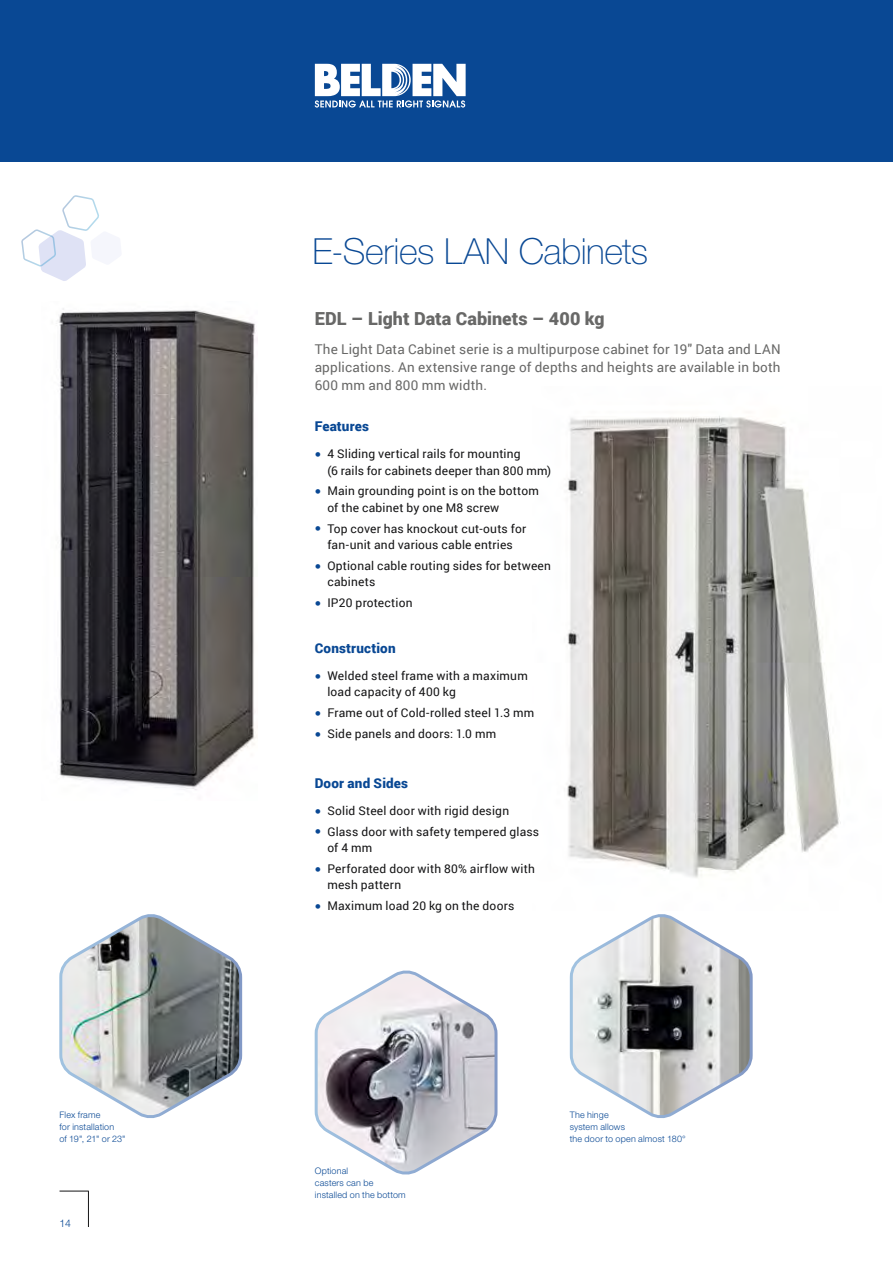
<style>
.page{position:relative;width:893px;height:1263px;background:#fff}
.page>*{position:absolute;margin:0;border:0;box-sizing:border-box;transform-origin:0 0}
.t1{font:100 36px "Helvetica Neue";letter-spacing:-.01em;color:#094894}
.t2{font:900 18px "Roboto";color:#686867}
.t3{font:13.5px/18px "Roboto";letter-spacing:.015em;color:#686867;text-align:justify}
.t4{font:900 13.5px "Roboto";letter-spacing:.015em;color:#094894}
.t5{font:12px/16.5px "Roboto";letter-spacing:.015em;color:#141415}
.t6{font:300 10.5px "Helvetica Neue";color:#094894}
.t7{font:300 9px/12px "Helvetica Neue";letter-spacing:.02em;color:#094894}
.s1{font-family:"Rotis Semi Sans";font-size:12.75px;color:#094894}
</style>
<div class="page">
<div style="left:0;top:0;width:893px;height:162px;background:#094894"></div>
<svg style="left:315px;top:64px;width:151px;height:44px"></svg>
<hr style="left:88px;top:1191px;width:1px;height:36px;background:#141415">
<svg style="left:60px;top:1191px;width:29px;height:1px"></svg>
<img style="left:59px;top:308px;width:199px;height:482px">
<img style="left:567px;top:416px;width:274px;height:462px">
<svg style="left:569px;top:914px;width:184px;height:204px"></svg>
<svg style="left:314px;top:970px;width:184px;height:205px"></svg>
<svg style="left:59px;top:914px;width:184px;height:204px"></svg>
<svg style="left:21px;top:195px;width:78px;height:86px"></svg>
<p class="t7" style="left:60px;top:1109px;width:68px">Flex frame<br>for installation<br>of 19", 21" or 23"</p>
<p class="t6" style="left:60px;top:1216px;width:13px">14</p>
<h1 class="t1" style="left:313px;top:231px;width:337px">E-Series LAN Cabinets</h1>
<h2 class="t2" style="left:315px;top:306px;width:291px">EDL – Light Data Cabinets – 400 kg</h2>
<p class="t3" style="left:315px;top:339px;width:468px">The Light Data Cabinet serie is a multipurpose cabinet for 19" Data and LAN applications. An extensive range of depths and heights are available in both 600 mm and 800 mm width.</p>
<p class="t4" style="left:315px;top:416px;width:56px">Features</p>
<p class="t5" style="left:327px;top:445px;width:225px;text-indent:-13px"><span class="s1">•</span> 4 Sliding vertical rails for mounting<br>(6 rails for cabinets deeper than 800 mm)</p>
<p class="t5" style="left:327px;top:482px;width:213px;text-indent:-13px"><span class="s1">•</span> Main grounding point is on the bottom of the cabinet by one M8 screw</p>
<p class="t5" style="left:315px;top:520px;width:213px;text-align:center"><span class="s1">•</span> Top cover has knockout cut-outs for fan-unit and various cable entries</p>
<p class="t5" style="left:327px;top:557px;width:225px;text-indent:-13px"><span class="s1">•</span> Optional cable routing sides for between cabinets</p>
<p class="t5" style="left:315px;top:594px;width:99px"><span class="s1">•</span> IP20 protection</p>
<p class="t4" style="left:315px;top:638px;width:83px">Construction</p>
<p class="t5" style="left:327px;top:667px;width:202px;text-indent:-13px"><span class="s1">•</span> Welded steel frame with a maximum load capacity of 400 kg</p>
<p class="t5" style="left:315px;top:704px;width:221px"><span class="s1">•</span> Frame out of Cold-rolled steel 1.3 mm</p>
<p class="t5" style="left:315px;top:725px;width:183px"><span class="s1">•</span> Side panels and doors: 1.0 mm</p>
<p class="t4" style="left:315px;top:773px;width:95px">Door and Sides</p>
<p class="t5" style="left:315px;top:802px;width:196px"><span class="s1">•</span> Solid Steel door with rigid design</p>
<p class="t5" style="left:327px;top:823px;width:213px;text-indent:-13px"><span class="s1">•</span> Glass door with safety tempered glass of 4 mm</p>
<p class="t5" style="left:327px;top:860px;width:209px;text-indent:-13px"><span class="s1">•</span> Perforated door with 80% airflow with mesh pattern</p>
<p class="t5" style="left:315px;top:897px;width:201px"><span class="s1">•</span> Maximum load 20 kg on the doors</p>
<p class="t7" style="left:315px;top:1165px;width:92px">Optional<br>casters can be installed on the bottom</p>
<p class="t7" style="left:570px;top:1109px;width:117px">The hinge<br>system allows<br>the door to open almost 180°</p>
</div>
